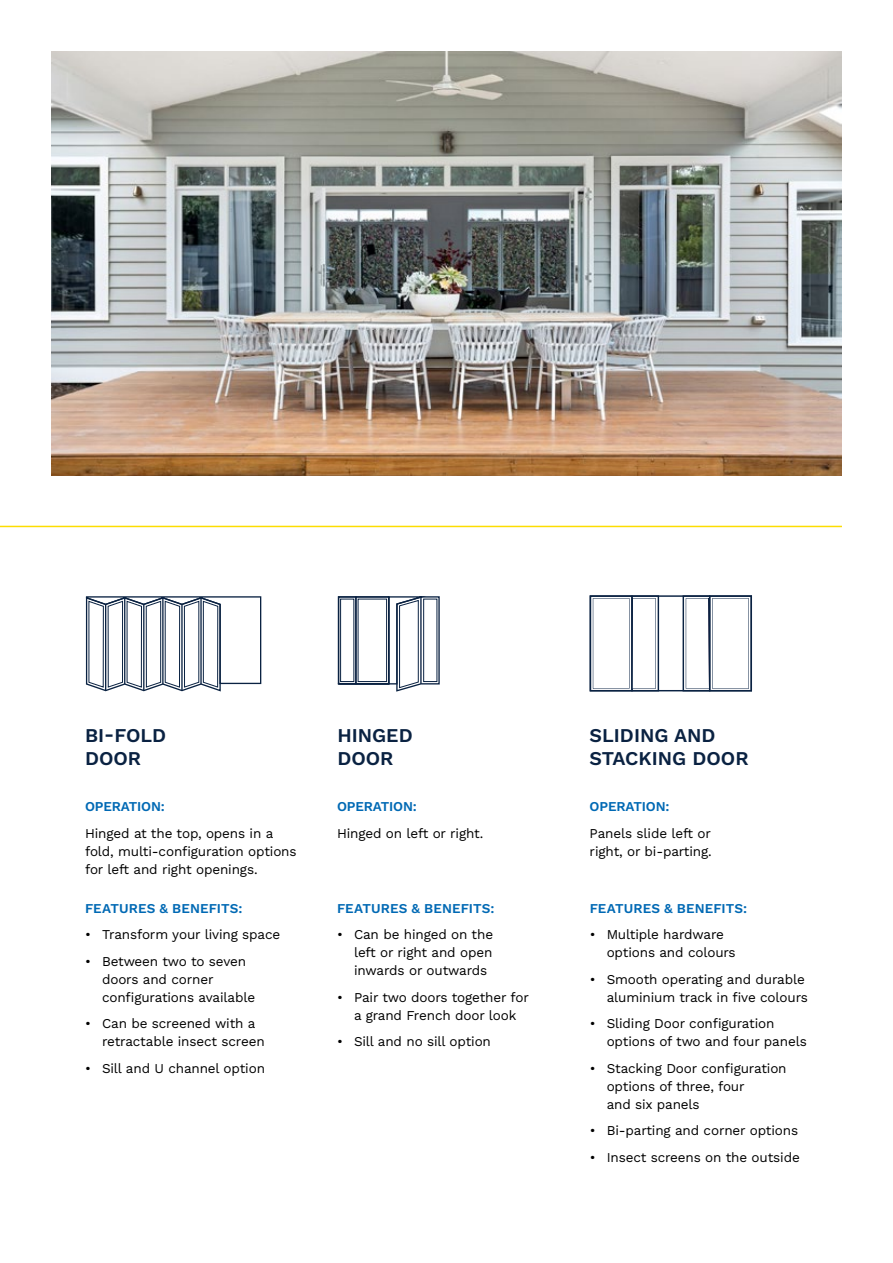
<style>
.page{position:relative;width:893px;height:1263px;background:#fff}
.page>*{position:absolute;margin:0;border:0;box-sizing:border-box;transform-origin:0 0}
.t1{font:600 19.5px/22.5px "Work Sans";color:#0a2242}
.t2{font:13.5px/18px "Work Sans";letter-spacing:-.01em;color:#000}
.t3{font:600 13.5px "Work Sans";color:#0069b4}
</style>
<div class="page">
<img style="left:51px;top:51px;width:791px;height:425px">
<hr style="left:0;top:526px;width:842px;height:1px;background:#fddd00">
<svg style="left:337px;top:596px;width:103px;height:96px"></svg>
<div style="left:355px;top:596px;width:34px;height:88px;border:1px solid #0a2242"></div>
<div style="left:341px;top:599px;width:13px;height:82px;background:#fff"></div>
<div style="left:340px;top:599px;width:14px;height:83px;border:1px solid #0a2242"></div>
<div style="left:358px;top:599px;width:29px;height:82px;background:#fff"></div>
<div style="left:358px;top:599px;width:29px;height:83px;border:1px solid #0a2242"></div>
<hr style="left:420px;top:597px;width:2px;height:87px;background:#0a2242">
<div style="left:424px;top:599px;width:13px;height:82px;background:#fff"></div>
<div style="left:423px;top:599px;width:14px;height:83px;border:1px solid #0a2242"></div>
<svg style="left:85px;top:596px;width:177px;height:96px"></svg>
<hr style="left:105px;top:604px;width:1px;height:86px;background:#0a2242">
<hr style="left:143px;top:604px;width:1px;height:86px;background:#0a2242">
<hr style="left:124px;top:598px;width:1px;height:86px;background:#0a2242">
<hr style="left:162px;top:598px;width:2px;height:86px;background:#0a2242">
<hr style="left:181px;top:604px;width:2px;height:86px;background:#0a2242">
<hr style="left:200px;top:598px;width:2px;height:86px;background:#0a2242">
<svg style="left:590px;top:595px;width:162px;height:96px"></svg>
<h1 class="t1" style="left:85px;top:723px;width:83px">BI-FOLD<br>DOOR</h1>
<h1 class="t1" style="left:337px;top:723px;width:77px">HINGED<br>DOOR</h1>
<p class="t3" style="left:85px;top:796px;width:81px">OPERATION:</p>
<p class="t2" style="left:85px;top:823px;width:213px">Hinged at the top, opens in a fold, multi-configuration options for left and right openings.</p>
<p class="t3" style="left:337px;top:796px;width:81px">OPERATION:</p>
<p class="t2" style="left:337px;top:823px;width:148px">Hinged on left or right.</p>
<p class="t3" style="left:85px;top:898px;width:159px">FEATURES &amp; BENEFITS:</p>
<p class="t2" style="left:85px;top:925px;width:197px">• Transform your living space</p>
<p class="t2" style="left:102px;top:952px;width:155px;text-indent:-17px">• Between two to seven doors and corner configurations available</p>
<p class="t2" style="left:102px;top:1014px;width:164px;text-indent:-17px">• Can be screened with a retractable insect screen</p>
<p class="t2" style="left:85px;top:1059px;width:182px">• Sill and U channel option</p>
<p class="t3" style="left:337px;top:898px;width:159px">FEATURES &amp; BENEFITS:</p>
<p class="t2" style="left:354px;top:925px;width:141px;text-align:justify;text-indent:-17px">• Can be hinged on the left or right and open inwards or outwards</p>
<p class="t2" style="left:337px;top:988px;width:193px;text-align:center">• Pair two doors together for a grand French door look</p>
<p class="t2" style="left:337px;top:1032px;width:155px">• Sill and no sill option</p>
<h1 class="t1" style="left:590px;top:723px;width:160px">SLIDING AND<br>STACKING DOOR</h1>
<p class="t3" style="left:590px;top:796px;width:81px">OPERATION:</p>
<p class="t2" style="left:590px;top:823px;width:124px">Panels slide left or right, or bi-parting.</p>
<p class="t3" style="left:590px;top:898px;width:159px">FEATURES &amp; BENEFITS:</p>
<p class="t2" style="left:607px;top:925px;width:131px;text-indent:-17px">• Multiple hardware options and colours</p>
<p class="t2" style="left:590px;top:970px;width:220px;text-align:right">• Smooth operating and durable aluminium track in five colours</p>
<p class="t2" style="left:607px;top:1014px;width:202px;text-indent:-17px">• Sliding Door configuration options of two and four panels</p>
<p class="t2" style="left:607px;top:1059px;width:181px;text-indent:-17px">• Stacking Door configuration options of three, four<br>and six panels</p>
<p class="t2" style="left:590px;top:1121px;width:210px">• Bi-parting and corner options</p>
<p class="t2" style="left:590px;top:1148px;width:212px">• Insect screens on the outside</p>
</div>
